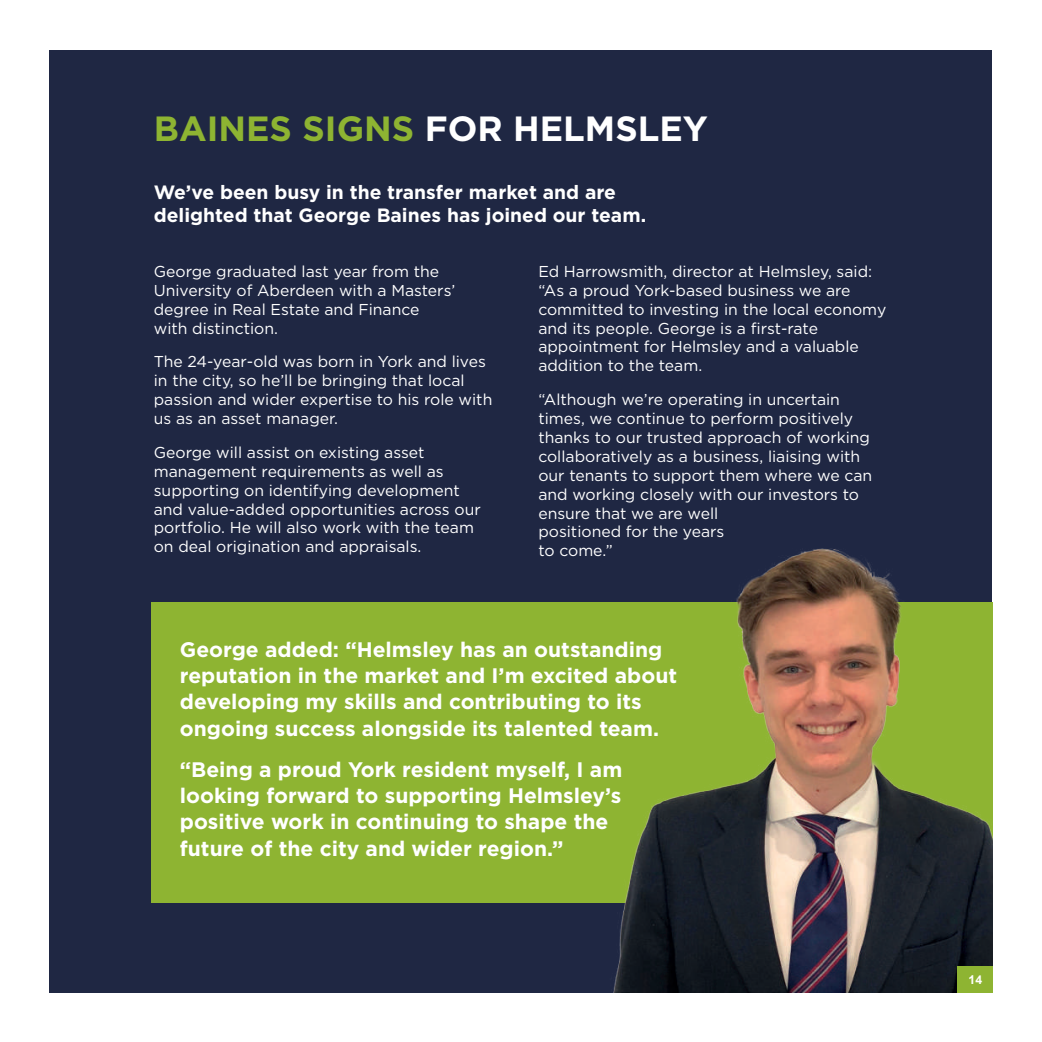
<style>
.page{position:relative;width:1042px;height:1042px;background:#fff}
.page>*{position:absolute;margin:0;border:0;box-sizing:border-box;transform-origin:0 0}
.t1{font:700 35px "Gotham";color:#8eb432}
.t2{font:700 21px/26.2px "Gotham";color:#fff}
.t3{font:700 19.25px/23.1px "Gotham";color:#fff}
.t4{font:15.75px/18.9px "Gotham";color:#fff}
.t5{font:700 12.25px "Arial";color:#fff}
.s1{color:#fff}
</style>
<div class="page">
<div style="left:50px;top:50px;width:942px;height:942px;background:#1f2743"></div>
<div style="left:151px;top:603px;width:841px;height:300px;background:#8eb432"></div>
<img style="left:549px;top:548px;width:443px;height:444px">
<div style="left:957px;top:966px;width:35px;height:26px;background:#8eb432"></div>
<h1 class="t1" style="left:154px;top:105px;width:556px">BAINES SIGNS <span class="s1">FOR HELMSLEY</span></h1>
<p class="t3" style="left:154px;top:180px;width:494px">We’ve been busy in the transfer market and are delighted that George Baines has joined our team.</p>
<p class="t4" style="left:154px;top:261px;width:303px">George graduated last year from the<br>University of Aberdeen with a Masters’ degree in Real Estate and Finance with distinction.</p>
<p class="t4" style="left:154px;top:352px;width:340px">The 24-year-old was born in York and lives in the city, so he’ll be bringing that local passion and wider expertise to his role with us as an asset manager.</p>
<p class="t4" style="left:154px;top:442px;width:328px">George will assist on existing asset management requirements as well as supporting on identifying development and value-added opportunities across our portfolio. He will also work with the team on deal origination and appraisals.</p>
<p class="t4" style="left:538px;top:261px;width:349px">Ed Harrowsmith, director at Helmsley, said: “As a proud York-based business we are committed to investing in the local economy and its people. George is a first-rate appointment for Helmsley and a valuable addition to the team.</p>
<p class="t4" style="left:538px;top:390px;width:335px">“Although we’re operating in uncertain times, we continue to perform positively thanks to our trusted approach of working collaboratively as a business, liaising with our tenants to support them where we can and working closely with our investors to ensure that we are well<br>positioned for the years<br>to come.”</p>
<h2 class="t2" style="left:180px;top:636px;width:499px">George added: “Helmsley has an outstanding reputation in the market and I’m excited about developing my skills and contributing to its ongoing success alongside its talented team.</h2>
<h2 class="t2" style="left:180px;top:756px;width:444px">“Being a proud York resident myself, I am looking forward to supporting Helmsley’s positive work in continuing to shape the future of the city and wider region.”</h2>
<p class="t5" style="left:968px;top:971px;width:15px">14</p>
</div>
